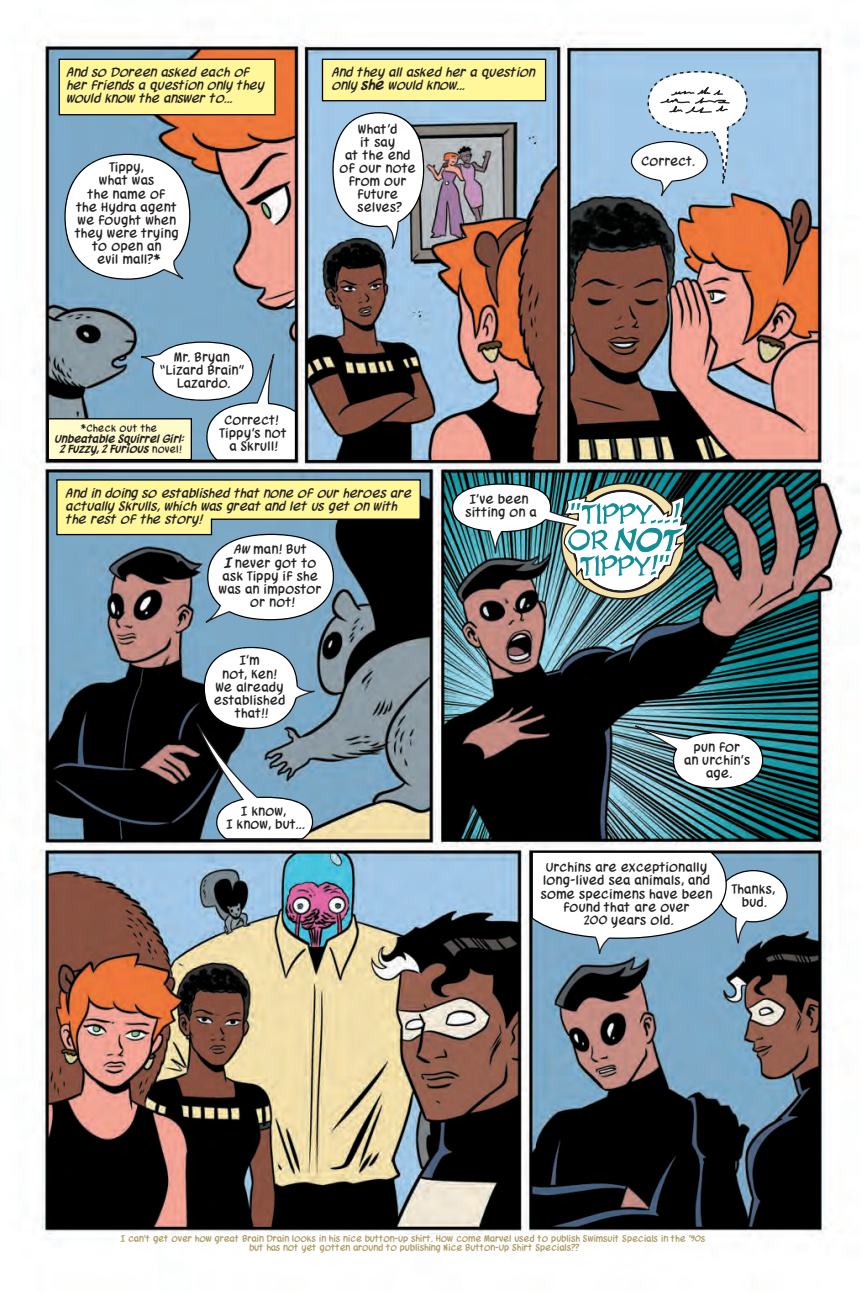
<style>
.page{position:relative;width:867px;height:1316px;background:#fff}
.page>*{position:absolute;margin:0;border:0;box-sizing:border-box;transform-origin:0 0}
.t1{font:12.25px/13.1px "V Ccharmer";letter-spacing:.03em;color:#231f20;text-align:center}
.t2{font:italic 12.25px/13.1px "V Ccharmer";color:#231f20}
.t3{font:12.25px "V Ccharmer";letter-spacing:.01em;color:#231f20}
.t4{font:italic 700 9.62px/10.5px "V Ccharmer";letter-spacing:.005em;color:#231f20;text-align:center}
.t5{font:9.62px "V Ccharmer";letter-spacing:.03em;color:#231f20}
.t6{font:8.75px/9.6px "V Ccharmer";color:#a9965e;text-align:center}
.s1{font-weight:700}
.s2{font-weight:400;font-style:normal}
.s3{font-style:italic}
.s4{font-weight:700;font-style:italic}
</style>
<div class="page">
<img style="left:33px;top:33px;width:827px;height:1206px">
<svg style="left:630px;top:141px;width:77px;height:41px"></svg>
<svg style="left:718px;top:869px;width:69px;height:53px"></svg>
<svg style="left:64px;top:154px;width:126px;height:127px;background:#82a1b5"></svg>
<svg style="left:332px;top:112px;width:92px;height:143px;background:#7e92a2"></svg>
<img style="left:634px;top:725px;width:129px;height:63px">
<div style="left:66px;top:155px;width:123px;height:123px;background:#fff;border-radius:50%"></div>
<div style="left:333px;top:113px;width:90px;height:113px;background:#fff;border-radius:50%"></div>
<div style="left:674px;top:733px;width:87px;height:54px;background:#fff;border-radius:50%"></div>
<div style="left:59px;top:59px;width:216px;height:56px;background:#fff79a;border:1px solid #000001"></div>
<div style="left:322px;top:59px;width:224px;height:42px;background:#fff79a;border:1px solid #000001"></div>
<div style="left:632px;top:142px;width:74px;height:38px;background:#fff;border-radius:50%"></div>
<svg style="left:56px;top:478px;width:365px;height:146px"></svg>
<svg style="left:196px;top:646px;width:119px;height:193px"></svg>
<div style="left:720px;top:871px;width:66px;height:50px;background:#fff;border-radius:50%"></div>
<div style="left:648px;top:72px;width:98px;height:60px;background:#fff;border-radius:50%"></div>
<div style="left:48px;top:418px;width:144px;height:42px;background:#fffbcc;border:1px solid #000001"></div>
<img style="left:452px;top:481px;width:237px;height:192px">
<svg style="left:531px;top:851px;width:231px;height:102px"></svg>
<svg style="left:140px;top:341px;width:156px;height:119px"></svg>
<div style="left:153px;top:342px;width:99px;height:57px;background:#fff;border-radius:50%"></div>
<svg style="left:649px;top:67px;width:83px;height:134px"></svg>
<p class="t2" style="left:66px;top:66px;width:199px">And so Doreen asked each of her friends a question only they would know the answer to...</p>
<p class="t2" style="left:332px;top:66px;width:204px">And they all asked her a question only <span class="s1">she</span> would know...</p>
<p class="t1" style="left:75px;top:161px;width:105px">Tippy,<br>what was<br>the name of<br>the Hydra agent we fought when they were trying to open an<br>evil mall?*</p>
<p class="t1" style="left:160px;top:350px;width:86px">Mr. Bryan “Lizard Brain"<br>Lazardo.</p>
<p class="t5" style="left:81px;top:422px;width:78px">*Check out the</p>
<p class="t4" style="left:55px;top:433px;width:130px">Unbeatable Squirrel Girl:<br>2 Fuzzy, 2 Furious <span class="s2">novel!</span></p>
<p class="t1" style="left:220px;top:413px;width:69px">Correct!<br>Tippy's not a Skrull!</p>
<p class="t1" style="left:340px;top:122px;width:78px">What'd<br>it say<br>at the end of our note from our future selves?</p>
<p class="t2" style="left:66px;top:486px;width:347px">And in doing so established that none of our heroes are actually Skrulls, which was great and let us get on with the rest of the story!</p>
<p class="t1" style="left:219px;top:543px;width:104px"><span class="s3">Aw</span> man! But<br><span class="s4">I</span> never got to ask Tippy if she was an impostor or not!</p>
<p class="t1" style="left:214px;top:654px;width:73px">I'm<br>not, Ken!<br>We already established that!!</p>
<p class="t1" style="left:226px;top:804px;width:80px">I know,<br>I know, but...</p>
<p class="t1" style="left:465px;top:492px;width:72px">I've been sitting on a</p>
<p class="t3" style="left:641px;top:153px;width:55px">Correct.</p>
<p class="t1" style="left:684px;top:740px;width:68px">pun for<br>an urchin's age.</p>
<p class="t1" style="left:541px;top:860px;width:173px">Urchins are exceptionally long-lived sea animals, and some specimens have been found that are over<br>200 years old.</p>
<p class="t1" style="left:732px;top:882px;width:44px">Thanks, bud.</p>
<p class="t6" style="left:121px;top:1233px;width:586px">I can't get over how great Brain Drain looks in his nice button-up shirt. How come Marvel used to publish Swimsuit Specials in the ’90s but has not yet gotten around to publishing Nice Button-Up Shirt Specials??</p>
</div>
